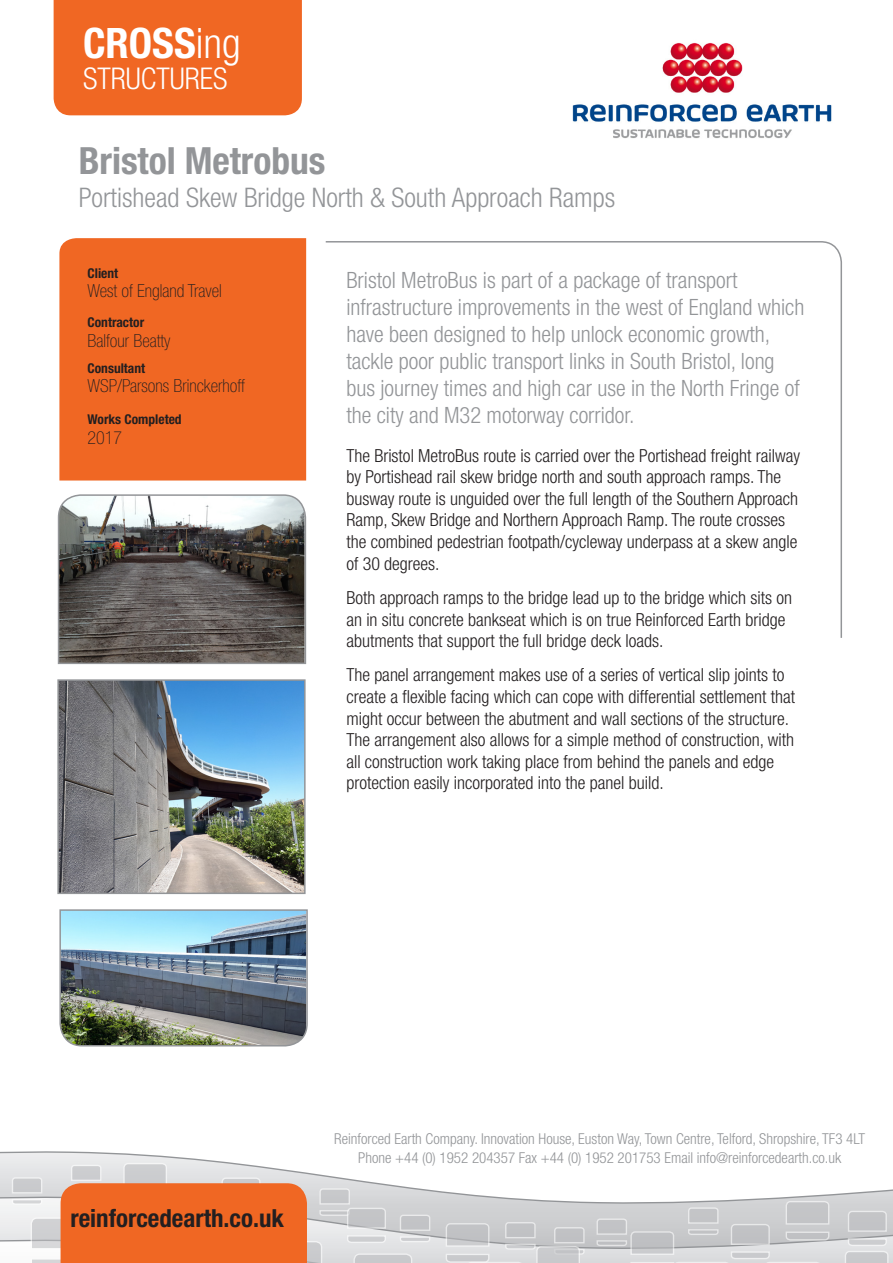
<style>
.page{position:relative;width:893px;height:1263px;background:#fff}
.page>*{position:absolute;margin:0;border:0;box-sizing:border-box;transform-origin:0 0}
.body{font:700 condensed 42px "Helvetica Neue LT Std";color:#fff}
.sheet_job_title{font:700 condensed 37.5px "Helvetica Neue LT Std";color:#939598}
.body-2{font:300 condensed 30px "Helvetica Neue LT Std";color:#fff}
.sheet_job_title-2{font:300 condensed 27px "Helvetica Neue LT Std";color:#939598}
.body-3{font:700 condensed 24.9px "Helvetica Neue LT Std";color:#231f20}
.body-4{font:300 condensed 22.5px/27px "Helvetica Neue LT Std";color:#939598}
.body-5{font:300 condensed 18px/21.6px "Helvetica Neue LT Std";color:#231f20}
.cs_list_detail{font:100 condensed 18px "Helvetica Neue LT Std";color:#231f20}
.cs_list_headers{font:100 condensed 18px "Helvetica Neue LT Std";color:#231f20}
.t1{font:300 condensed 15px "Helvetica Neue LT Std";color:#939598}
.cs_list_headers-2{font:700 condensed 13.5px "Helvetica Neue LT Std";color:#231f20}
.s1{font-weight:300}
</style>
<div class="page">
<img style="left:572px;top:43px;width:260px;height:95px">
<svg style="left:57px;top:494px;width:250px;height:171px;background:#767370"></svg>
<div style="left:54px;top:0;width:248px;height:115px;background:#f06723"></div>
<svg style="left:325px;top:241px;width:517px;height:397px"></svg>
<img style="left:59px;top:909px;width:249px;height:138px">
<div style="left:59px;top:238px;width:247px;height:242px;background:#f06723"></div>
<svg style="left:0;top:1151px;width:893px;height:101px"></svg>
<svg style="left:844px;top:1210px;width:45px;height:53px;background:#cecfd1"></svg>
<svg style="left:596px;top:1200px;width:234px;height:63px;background:#cecfd1"></svg>
<svg style="left:445px;top:1221px;width:140px;height:42px;background:#cdced1"></svg>
<svg style="left:11px;top:1162px;width:420px;height:101px;background:#e7a789"></svg>
<img style="left:57px;top:679px;width:249px;height:216px">
<p class="body" style="left:83px;top:18px;width:159px">CROSS<span class="s1">ing</span></p>
<p class="body-2" style="left:83px;top:61px;width:146px">STRUCTURES</p>
<p class="sheet_job_title" style="left:79px;top:138px;width:248px">Bristol Metrobus</p>
<p class="sheet_job_title-2" style="left:79px;top:182px;width:538px">Portishead Skew Bridge North &amp; South Approach Ramps</p>
<p class="cs_list_headers-2" style="left:88px;top:264px;width:32px">Client</p>
<p class="cs_list_detail" style="left:88px;top:281px;width:136px">West of England Travel</p>
<p class="cs_list_headers-2" style="left:88px;top:314px;width:58px">Contractor</p>
<p class="cs_list_detail" style="left:88px;top:330px;width:84px">Balfour Beatty</p>
<p class="cs_list_headers-2" style="left:88px;top:360px;width:59px">Consultant</p>
<p class="cs_list_headers" style="left:88px;top:376px;width:159px">WSP/Parsons Brinckerhoff</p>
<p class="cs_list_headers-2" style="left:88px;top:411px;width:96px">Works Completed</p>
<p class="cs_list_detail" style="left:88px;top:427px;width:36px">2017</p>
<p class="body-4" style="left:346px;top:266px;width:460px">Bristol MetroBus is part of a package of transport infrastructure improvements in the west of England which have been designed to help unlock economic growth, tackle poor public transport links in South Bristol, long bus journey times and high car use in the North Fringe of the city and M32 motorway corridor.</p>
<p class="body-5" style="left:346px;top:444px;width:455px">The Bristol MetroBus route is carried over the Portishead freight railway by Portishead rail skew bridge north and south approach ramps. The busway route is unguided over the full length of the Southern Approach Ramp, Skew Bridge and Northern Approach Ramp. The route crosses the combined pedestrian footpath/cycleway underpass at a skew angle of 30 degrees.</p>
<p class="body-5" style="left:346px;top:587px;width:447px">Both approach ramps to the bridge lead up to the bridge which sits on an in situ concrete bankseat which is on true Reinforced Earth bridge abutments that support the full bridge deck loads.</p>
<p class="body-5" style="left:346px;top:664px;width:450px">The panel arrangement makes use of a series of vertical slip joints to create a flexible facing which can cope with differential settlement that might occur between the abutment and wall sections of the structure.<br>The arrangement also allows for a simple method of construction, with all construction work taking place from behind the panels and edge protection easily incorporated into the panel build.</p>
<p class="body-3" style="left:70px;top:1203px;width:215px">reinforcedearth.co.uk</p>
<p class="t1" style="left:334px;top:1130px;width:532px">Reinforced Earth Company. Innovation House, Euston Way, Town Centre, Telford, Shropshire, TF3 4LT</p>
<p class="t1" style="left:358px;top:1149px;width:485px">Phone +44 (0) 1952 204357 Fax +44 (0) 1952 201753 Email info@reinforcedearth.co.uk</p>
</div>
